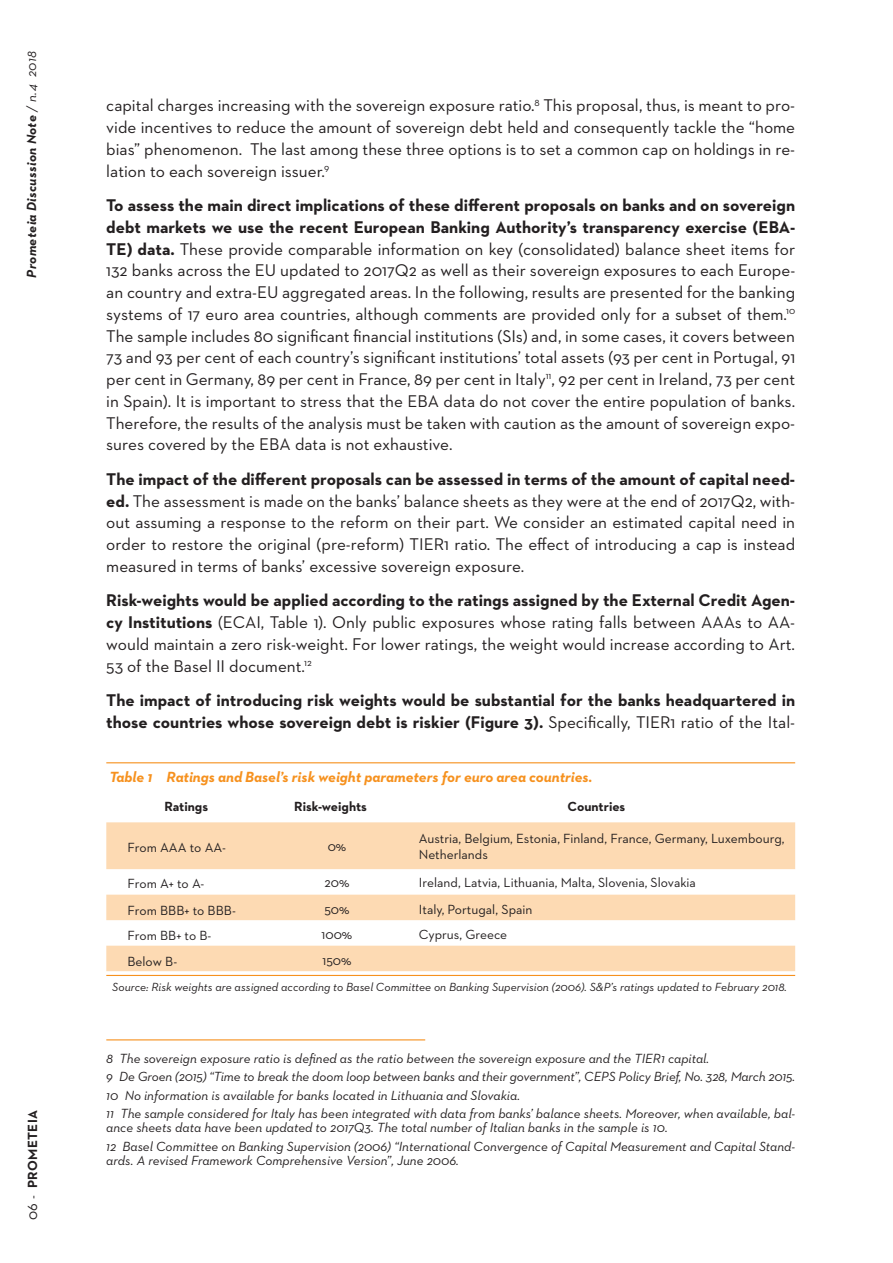
<style>
.page{position:relative;width:893px;height:1263px;background:#fff}
.page>*{position:absolute;margin:0;border:0;box-sizing:border-box;transform-origin:0 0}
.t1{font:17.25px/21.8px "Neutraface 2 Text";color:#231f20;text-align:justify}
.t2{font:700 17.25px/21.8px "Neutraface 2 Text";color:#231f20}
.t3{font:italic 700 15px "Neutraface 2 Text";color:#f6911e}
.t4{font:italic 13.5px/18.5px "Neutraface 2 Text";color:#231f20}
.t5{font:13.5px/16.2px "Neutraface 2 Text";color:#231f20}
.t6{font:italic 700 13.5px "Neutraface 2 Text";letter-spacing:.025em;color:#231f20}
.t7{font:700 13.5px "Neutraface 2 Text";color:#231f20}
.t8{font:700 13.5px "Neutraface 2 Text";letter-spacing:.025em;color:#231f20}
.t9{font:italic 12px "Neutraface 2 Text";color:#231f20}
.s1{font-weight:400}
.s2{font-weight:400;font-size:15px}
.s3{font-weight:700}
</style>
<div class="page">
<hr style="left:106px;top:1039px;width:319px;height:1px;background:#f6911e">
<hr style="left:106px;top:762px;width:689px;height:1px;background:#f6911e">
<hr style="left:106px;top:975px;width:689px;height:1px;background:#f6911e">
<svg style="left:106px;top:822px;width:689px;height:149px;fill:#fddab3"></svg>
<p class="t6" style="left:23px;top:278px;width:228px;rotate:-90deg">Prometeia Discussion Note <span class="s1">/ n.4 2018</span></p>
<p class="t8" style="left:24px;top:1220px;width:112px;rotate:-90deg"><span class="s2">06</span> <span class="s1">-</span> PROMETEIA</p>
<p class="t1" style="left:106px;top:94px;width:690px">capital charges increasing with the sovereign exposure ratio.<sup>8</sup> This proposal, thus, is meant to pro&shy;vide incentives to reduce the amount of sovereign debt held and consequently tackle the “home bias” phenomenon. The last among these three options is to set a common cap on holdings in re&shy;lation to each sovereign issuer.<sup>9</sup></p>
<p class="t1" style="left:106px;top:194px;width:690px"><span class="s3">To assess the main direct implications of these different proposals on banks and on sovereign debt markets we use the recent European Banking Authority’s transparency exercise (EBA-TE) data.</span> These provide comparable information on key (consolidated) balance sheet items for 132 banks across the EU updated to 2017Q2 as well as their sovereign exposures to each Europe&shy;an country and extra-EU aggregated areas. In the following, results are presented for the banking systems of 17 euro area countries, although comments are provided only for a subset of them.<sup>10<br></sup>The sample includes 80 significant financial institutions (SIs) and, in some cases, it covers between 73 and 93 per cent of each country’s significant institutions’ total assets (93 per cent in Portugal, 91 per cent in Germany, 89 per cent in France, 89 per cent in Italy<sup>11</sup>, 92 per cent in Ireland, 73 per cent in Spain). It is important to stress that the EBA data do not cover the entire population of banks.<br>Therefore, the results of the analysis must be taken with caution as the amount of sovereign expo&shy;sures covered by the EBA data is not exhaustive.</p>
<p class="t1" style="left:106px;top:468px;width:690px"><span class="s3">The impact of the different proposals can be assessed in terms of the amount of capital need&shy;ed.</span> The assessment is made on the banks’ balance sheets as they were at the end of 2017Q2, with&shy;out assuming a response to the reform on their part. We consider an estimated capital need in order to restore the original (pre-reform) TIER1 ratio. The effect of introducing a cap is instead measured in terms of banks’ excessive sovereign exposure.</p>
<p class="t1" style="left:106px;top:589px;width:690px"><span class="s3">Risk-weights would be applied according to the ratings assigned by the External Credit Agen&shy;cy Institutions</span> (ECAI, Table 1). Only public exposures whose rating falls between AAAs to AA&shy;would maintain a zero risk-weight. For lower ratings, the weight would increase according to Art.<br>53 of the Basel II document.<sup>12</sup></p>
<p class="t2" style="left:106px;top:689px;width:690px">The impact of introducing risk weights would be substantial for the banks headquartered in those countries whose sovereign debt is riskier (Figure 3). <span class="s1">Specifically, TIER1 ratio of the Ital-</span></p>
<p class="t3" style="left:109px;top:767px;width:484px">Table 1 Ratings and Basel’s risk weight parameters for euro area countries.</p>
<p class="t7" style="left:164px;top:797px;width:45px">Ratings</p>
<p class="t7" style="left:294px;top:797px;width:74px">Risk-weights</p>
<p class="t7" style="left:567px;top:797px;width:59px">Countries</p>
<p class="t5" style="left:128px;top:839px;width:100px">From AAA to AA-</p>
<p class="t5" style="left:328px;top:838px;width:20px">0%</p>
<p class="t5" style="left:419px;top:830px;width:367px">Austria, Belgium, Estonia, Finland, France, Germany, Luxembourg,<br>Netherlands</p>
<p class="t5" style="left:128px;top:875px;width:78px">From A+ to A-</p>
<p class="t5" style="left:324px;top:874px;width:26px">20%</p>
<p class="t5" style="left:419px;top:874px;width:279px">Ireland, Latvia, Lithuania, Malta, Slovenia, Slovakia</p>
<p class="t5" style="left:128px;top:902px;width:110px">From BBB+ to BBB-</p>
<p class="t5" style="left:324px;top:901px;width:27px">50%</p>
<p class="t5" style="left:419px;top:901px;width:115px">Italy, Portugal, Spain</p>
<p class="t5" style="left:128px;top:927px;width:85px">From BB+ to B-</p>
<p class="t5" style="left:322px;top:926px;width:32px">100%</p>
<p class="t5" style="left:419px;top:926px;width:90px">Cyprus, Greece</p>
<p class="t5" style="left:128px;top:953px;width:51px">Below B-</p>
<p class="t5" style="left:322px;top:952px;width:30px">150%</p>
<p class="t9" style="left:112px;top:979px;width:676px">Source: Risk weights are assigned according to Basel Committee on Banking Supervision (2006). S&amp;P’s ratings updated to February 2018.</p>
<p class="t4" style="left:106px;top:1049px;width:690px">8 The sovereign exposure ratio is defined as the ratio between the sovereign exposure and the TIER1 capital.<br>9 De Groen (2015) “Time to break the doom loop between banks and their government”, CEPS Policy Brief, No. 328, March 2015.<br>10 No information is available for banks located in Lithuania and Slovakia.<br>11 The sample considered for Italy has been integrated with data from banks’ balance sheets. Moreover, when available, bal-</p>
<p class="t4" style="left:106px;top:1118px;width:690px">ance sheets data have been updated to 2017Q3. The total number of Italian banks in the sample is 10.<br>12 Basel Committee on Banking Supervision (2006) “International Convergence of Capital Measurement and Capital Stand-</p>
<p class="t4" style="left:106px;top:1151px;width:354px">ards. A revised Framework Comprehensive Version”, June 2006.</p>
</div>
